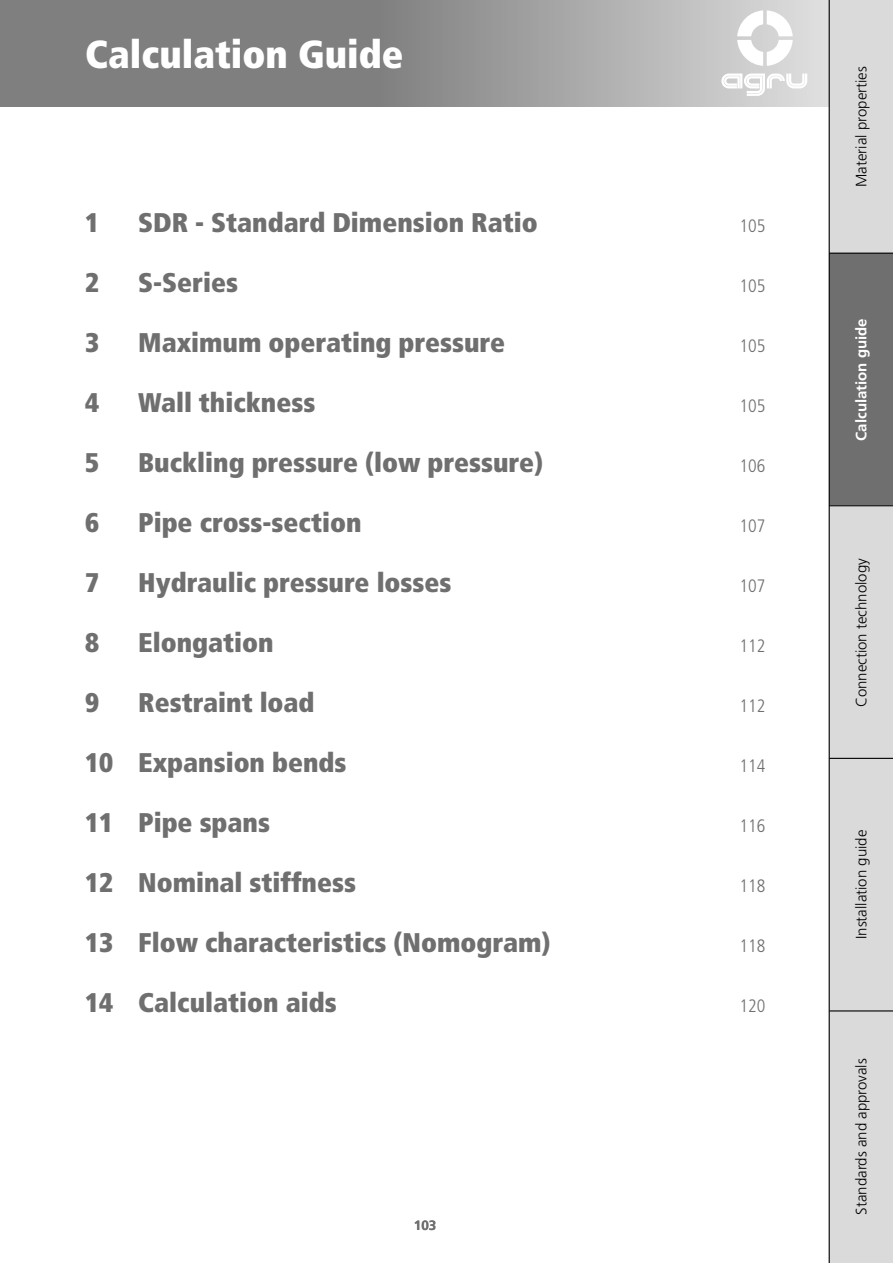
<style>
.page{position:relative;width:893px;height:1263px;background:#fff}
.page>*{position:absolute;margin:0;border:0;box-sizing:border-box;transform-origin:0 0}
.t1{font:900 condensed 39px "Frutiger LT Std";color:#fff}
.t2{font:900 condensed 27px "Frutiger LT Std";color:#706f6f}
.t3{font:300 condensed 18px "Frutiger LT Std";color:#706f6f}
.t4{font:300 15px "Frutiger LT Std";color:#000}
.t5{font:700 15px "Frutiger LT Pro";color:#fff}
.t6{font:700 13.5px "Frutiger LT Std";color:#706f6f}
</style>
<div class="page">
<svg style="left:0;top:0;width:829px;height:106px;background:#959595"></svg>
<svg style="left:737px;top:10px;width:56px;height:56px"></svg>
<svg style="left:721px;top:74px;width:86px;height:22px"></svg>
<div style="left:829px;top:0;width:64px;height:254px;background:#dadada"></div>
<div style="left:829px;top:253px;width:64px;height:253px;background:#706f6f"></div>
<hr style="left:829px;top:253px;width:64px;height:1px;background:#000">
<div style="left:829px;top:505px;width:64px;height:253px;background:#dadada"></div>
<div style="left:829px;top:758px;width:64px;height:253px;background:#dadada"></div>
<div style="left:829px;top:1011px;width:64px;height:252px;background:#dadada"></div>
<hr style="left:829px;top:505px;width:64px;height:1px;background:#000">
<hr style="left:829px;top:758px;width:64px;height:1px;background:#000">
<hr style="left:829px;top:1010px;width:64px;height:1px;background:#000">
<hr style="left:829px;top:0;width:1px;height:1263px;background:#000">
<h1 class="t1" style="left:85px;top:30px;width:320px">Calculation Guide</h1>
<p class="t2" style="left:85px;top:206px;width:16px">1</p>
<p class="t2" style="left:138px;top:206px;width:401px">SDR - Standard Dimension Ratio</p>
<p class="t3" style="left:739px;top:216px;width:27px">105</p>
<p class="t2" style="left:85px;top:266px;width:16px">2</p>
<p class="t2" style="left:138px;top:266px;width:102px">S-Series</p>
<p class="t3" style="left:739px;top:276px;width:27px">105</p>
<p class="t2" style="left:85px;top:326px;width:16px">3</p>
<p class="t2" style="left:138px;top:326px;width:368px">Maximum operating pressure</p>
<p class="t3" style="left:739px;top:336px;width:27px">105</p>
<p class="t2" style="left:85px;top:386px;width:16px">4</p>
<p class="t2" style="left:138px;top:386px;width:179px">Wall thickness</p>
<p class="t3" style="left:739px;top:396px;width:27px">105</p>
<p class="t2" style="left:85px;top:446px;width:16px">5</p>
<p class="t2" style="left:138px;top:446px;width:406px">Buckling pressure (low pressure)</p>
<p class="t3" style="left:739px;top:456px;width:27px">106</p>
<p class="t2" style="left:85px;top:506px;width:16px">6</p>
<p class="t2" style="left:138px;top:506px;width:225px">Pipe cross-section</p>
<p class="t3" style="left:739px;top:516px;width:27px">107</p>
<p class="t2" style="left:85px;top:566px;width:16px">7</p>
<p class="t2" style="left:138px;top:566px;width:315px">Hydraulic pressure losses</p>
<p class="t3" style="left:739px;top:576px;width:27px">107</p>
<p class="t2" style="left:85px;top:626px;width:16px">8</p>
<p class="t2" style="left:138px;top:626px;width:137px">Elongation</p>
<p class="t3" style="left:739px;top:636px;width:27px">112</p>
<p class="t2" style="left:85px;top:686px;width:16px">9</p>
<p class="t2" style="left:138px;top:686px;width:178px">Restraint load</p>
<p class="t3" style="left:739px;top:696px;width:27px">112</p>
<p class="t2" style="left:85px;top:746px;width:263px">10 Expansion bends</p>
<p class="t3" style="left:739px;top:756px;width:27px">114</p>
<p class="t2" style="left:85px;top:806px;width:187px">11 Pipe spans</p>
<p class="t3" style="left:739px;top:816px;width:27px">116</p>
<p class="t2" style="left:85px;top:866px;width:272px">12 Nominal stiffness</p>
<p class="t3" style="left:739px;top:876px;width:27px">118</p>
<p class="t2" style="left:85px;top:926px;width:467px">13 Flow characteristics (Nomogram)</p>
<p class="t3" style="left:739px;top:936px;width:27px">118</p>
<p class="t2" style="left:85px;top:986px;width:253px">14 Calculation aids</p>
<p class="t3" style="left:739px;top:996px;width:27px">120</p>
<p class="t6" style="left:414px;top:1217px;width:24px">103</p>
<p class="t4" style="left:853px;top:187px;width:122px;rotate:-90deg">Material properties</p>
<p class="t5" style="left:852px;top:441px;width:124px;rotate:-90deg">Calculation guide</p>
<p class="t4" style="left:853px;top:707px;width:151px;rotate:-90deg">Connection technology</p>
<p class="t4" style="left:853px;top:939px;width:111px;rotate:-90deg">Installation guide</p>
<p class="t4" style="left:853px;top:1214px;width:158px;rotate:-90deg">Standards and approvals</p>
</div>
